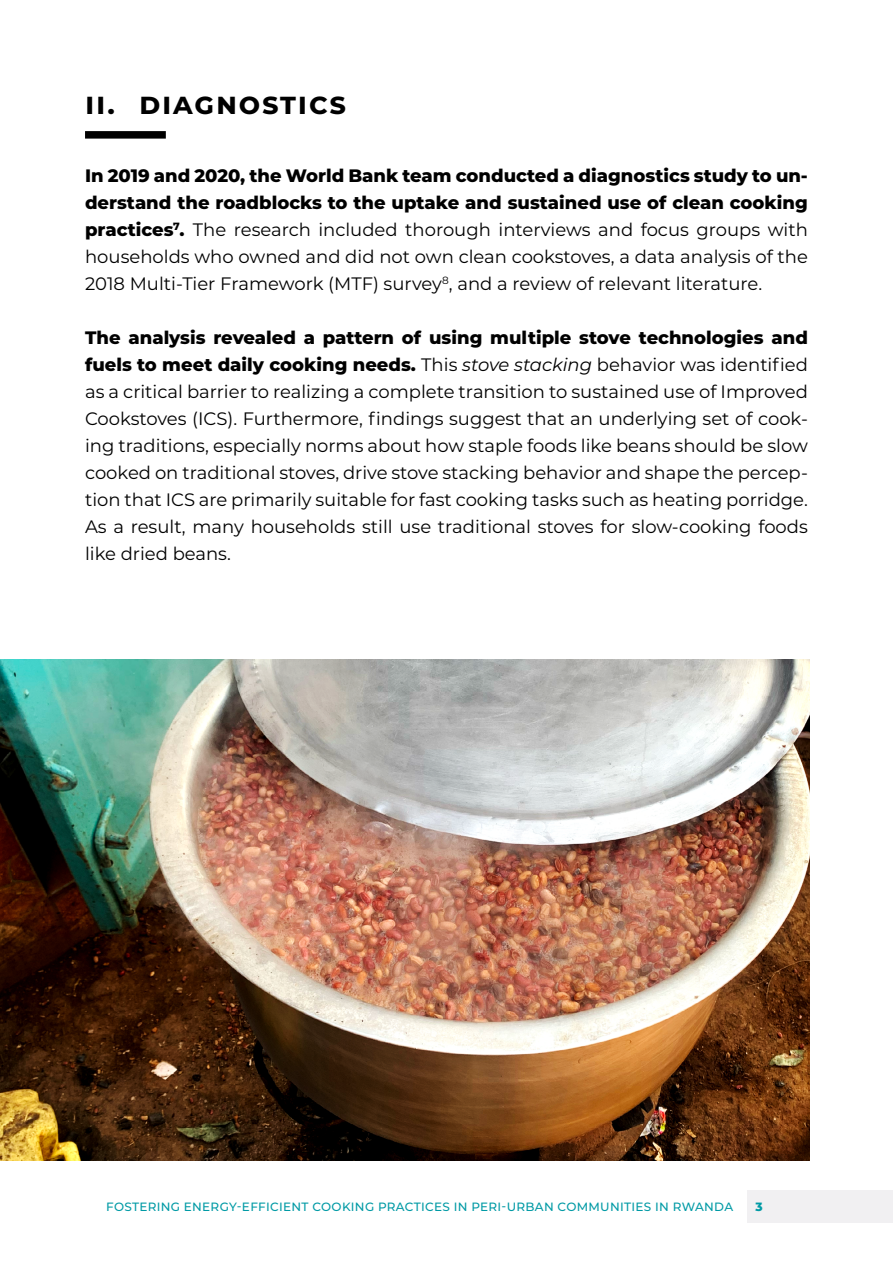
<style>
.page{position:relative;width:893px;height:1263px;background:#fff}
.page>*{position:absolute;margin:0;border:0;box-sizing:border-box;transform-origin:0 0}
.t1{font:700 30px "Montserrat";letter-spacing:.06em;color:#000}
.t2{font:18px/27px "Montserrat";color:#000;text-align:justify}
.t3{font:500 12px "Montserrat";letter-spacing:.025em;color:#009aa5}
.t4{font:800 12px "Montserrat";color:#009aa5}
.s1{font-weight:800}
.s2{font-style:italic}
</style>
<div class="page">
<div style="left:747px;top:1190px;width:146px;height:33px;background:#f1f0f2"></div>
<div style="left:85px;top:131px;width:81px;height:8px;background:#000"></div>
<img style="left:0;top:659px;width:809px;height:501px">
<h1 class="t1" style="left:85px;top:82px;width:262px">II. DIAGNOSTICS</h1>
<p class="t2" style="left:85px;top:162px;width:724px"><span class="s1">In 2019 and 2020, the World Bank team conducted a diagnostics study to un&shy;derstand the roadblocks to the uptake and sustained use of clean cooking practices</span><sup>7</sup><span class="s1">.</span> The research included thorough interviews and focus groups with households who owned and did not own clean cookstoves, a data analysis of the 2018 Multi-Tier Framework (MTF) survey<sup>8</sup>, and a review of relevant literature.</p>
<p class="t2" style="left:85px;top:324px;width:724px"><span class="s1">The analysis revealed a pattern of using multiple stove technologies and fuels to meet daily cooking needs.</span> This <span class="s2">stove stacking</span> behavior was identified as a critical barrier to realizing a complete transition to sustained use of Improved Cookstoves (ICS). Furthermore, findings suggest that an underlying set of cook&shy;ing traditions, especially norms about how staple foods like beans should be slow cooked on traditional stoves, drive stove stacking behavior and shape the percep&shy;tion that ICS are primarily suitable for fast cooking tasks such as heating porridge.<br>As a result, many households still use traditional stoves for slow-cooking foods like dried beans.</p>
<p class="t3" style="left:106px;top:1198px;width:628px">FOSTERING ENERGY-EFFICIENT COOKING PRACTICES IN PERI-URBAN COMMUNITIES IN RWANDA</p>
<p class="t4" style="left:755px;top:1198px;width:9px">3</p>
</div>
